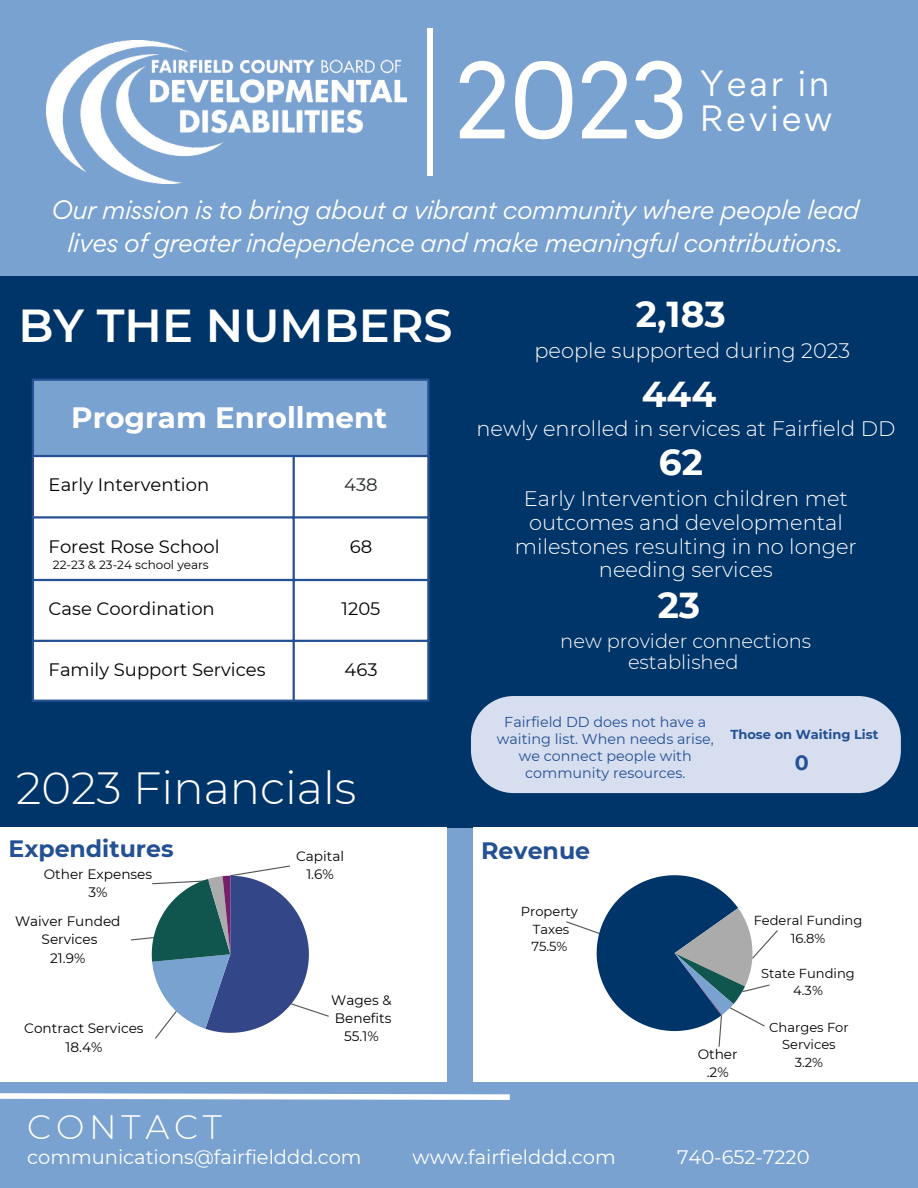
<style>
.page{position:relative;width:918px;height:1188px;background:#79a2d1}
.page>*{position:absolute;margin:0;border:0;box-sizing:border-box;transform-origin:0 0}
.t1{font:102.9px "Arvo";color:#fff}
.t2{font:600 46.2px "Montserrat";color:#fff}
.t3{font:300 45px "Montserrat";color:#fff}
.t4{font:700 36px "Montserrat";color:#fff}
.t5{font:300 33.9px "Montserrat";letter-spacing:.14em;color:#fff}
.t6{font:32.55px/34.8px "Gordita";letter-spacing:.085em;color:#fff}
.t7{font:700 29.4px "Montserrat";color:#fff}
.t8{font:italic 23.85px/32.7px "Gordita";letter-spacing:-.015em;color:#fff;text-align:center}
.t9{font:700 23.7px "Montserrat";color:#245094}
.t10{font:300 21px/23.7px "Montserrat";color:#fff;text-align:center}
.t11{font:700 20.7px "Montserrat";color:#245094}
.t12{font:19.5px "Montserrat";color:#fff}
.t13{font:300 19.5px/21.3px "Montserrat";color:#fff;text-align:center}
.t14{font:18px "Montserrat";color:#000}
.t15{font:18px "Montserrat";color:#222a26}
.t16{font:14.25px/17px "Montserrat";color:#245094;text-align:center}
.t17{font:13.65px "Montserrat";color:#000}
.t18{font:13.05px "Montserrat";color:#000}
.t19{font:700 13.05px "Montserrat";color:#245094}
.t20{font:12px "Montserrat";color:#000}
</style>
<div class="page">
<img style="left:47px;top:41px;width:360px;height:143px">
<svg style="left:0;top:1093px;width:510px;height:7px;background:#e4ecf5"></svg>
<div style="left:427px;top:29px;width:5px;height:147px;background:#fff"></div>
<div style="left:0;top:276px;width:918px;height:552px;background:#00356a"></div>
<div style="left:33px;top:379px;width:396px;height:77px;background:#79a2d1"></div>
<div style="left:34px;top:457px;width:393px;height:243px;background:#fff"></div>
<hr style="left:32px;top:381px;width:2px;height:74px;background:#245094">
<hr style="left:32px;top:519px;width:2px;height:181px;background:#245094">
<hr style="left:293px;top:457px;width:2px;height:243px;background:#245094">
<hr style="left:427px;top:381px;width:3px;height:319px;background:#245094">
<hr style="left:32px;top:379px;width:398px;height:2px;background:#245094">
<hr style="left:32px;top:455px;width:398px;height:2px;background:#245094">
<hr style="left:32px;top:516px;width:398px;height:3px;background:#245094">
<hr style="left:32px;top:579px;width:398px;height:2px;background:#245094">
<hr style="left:32px;top:640px;width:398px;height:2px;background:#245094">
<hr style="left:32px;top:700px;width:398px;height:2px;background:#245094">
<hr style="left:32px;top:457px;width:2px;height:59px;background:#334687">
<div style="left:0;top:827px;width:447px;height:255px;background:#fff"></div>
<svg style="left:130px;top:865px;width:199px;height:174px"></svg>
<div style="left:473px;top:827px;width:445px;height:255px;background:#fff"></div>
<svg style="left:566px;top:875px;width:171px;height:157px;fill:#00356a"></svg>
<div style="left:471px;top:696px;width:430px;height:97px;background:#d6deef;border-radius:43px"></div>
<svg style="left:675px;top:906px;width:103px;height:141px"></svg>
<h1 class="t1" style="left:455px;top:40px;width:235px">2023</h1>
<p class="t6" style="left:700px;top:66px;width:134px">Year in<br>Review</p>
<h6 class="t8" style="left:51px;top:193px;width:809px">Our mission is to bring about a vibrant community where people lead lives of greater independence and make meaningful contributions.</h6>
<p class="t2" style="left:18px;top:297px;width:436px">BY THE NUMBERS</p>
<p class="t7" style="left:71px;top:399px;width:318px">Program Enrollment</p>
<p class="t14" style="left:49px;top:473px;width:162px">Early Intervention</p>
<p class="t15" style="left:344px;top:473px;width:35px">438</p>
<p class="t14" style="left:49px;top:536px;width:173px">Forest Rose School</p>
<p class="t14" style="left:350px;top:536px;width:24px">68</p>
<p class="t20" style="left:53px;top:557px;width:157px">22-23 &amp; 23-24 school years</p>
<p class="t14" style="left:49px;top:597px;width:168px">Case Coordination</p>
<p class="t14" style="left:342px;top:597px;width:40px">1205</p>
<p class="t14" style="left:49px;top:658px;width:218px">Family Support Services</p>
<p class="t14" style="left:345px;top:658px;width:35px">463</p>
<p class="t3" style="left:16px;top:760px;width:342px">2023 Financials</p>
<p class="t9" style="left:9px;top:834px;width:167px">Expenditures</p>
<h4 class="t17" style="left:44px;top:865px;width:110px">Other Expenses</h4>
<p class="t17" style="left:88px;top:884px;width:21px">3%</p>
<p class="t17" style="left:15px;top:912px;width:107px">Waiver Funded</p>
<p class="t17" style="left:42px;top:931px;width:57px">Services</p>
<p class="t17" style="left:50px;top:949px;width:37px">21.9%</p>
<p class="t17" style="left:24px;top:1020px;width:121px">Contract Services</p>
<p class="t17" style="left:65px;top:1039px;width:38px">18.4%</p>
<p class="t17" style="left:296px;top:848px;width:50px">Capital</p>
<p class="t17" style="left:306px;top:866px;width:29px">1.6%</p>
<p class="t17" style="left:331px;top:991px;width:62px">Wages &amp;</p>
<p class="t17" style="left:335px;top:1010px;width:58px">Benefits</p>
<p class="t17" style="left:344px;top:1028px;width:36px">55.1%</p>
<p class="t4" style="left:636px;top:292px;width:91px">2,183</p>
<h3 class="t10" style="left:535px;top:339px;width:317px">people supported during 2023</h3>
<p class="t4" style="left:642px;top:372px;width:76px">444</p>
<p class="t10" style="left:477px;top:417px;width:420px">newly enrolled in services at Fairfield DD</p>
<p class="t4" style="left:659px;top:441px;width:46px">62</p>
<h5 class="t10" style="left:515px;top:487px;width:343px">Early Intervention children met outcomes and developmental milestones resulting in no longer needing services</h5>
<p class="t4" style="left:658px;top:583px;width:44px">23</p>
<p class="t13" style="left:560px;top:630px;width:252px">new provider connections established</p>
<p class="t16" style="left:497px;top:713px;width:218px">Fairfield DD does not have a waiting list. When needs arise, we connect people with community resources.</p>
<p class="t19" style="left:730px;top:726px;width:150px">Those on Waiting List</p>
<p class="t11" style="left:795px;top:750px;width:16px">0</p>
<p class="t9" style="left:481px;top:836px;width:111px">Revenue</p>
<p class="t18" style="left:521px;top:904px;width:59px">Property</p>
<p class="t18" style="left:533px;top:921px;width:38px">Taxes</p>
<p class="t18" style="left:531px;top:939px;width:38px">75.5%</p>
<p class="t17" style="left:698px;top:1046px;width:42px">Other</p>
<p class="t17" style="left:707px;top:1064px;width:23px">.2%</p>
<p class="t18" style="left:754px;top:912px;width:110px">Federal Funding</p>
<p class="t18" style="left:791px;top:930px;width:36px">16.8%</p>
<p class="t18" style="left:761px;top:965px;width:95px">State Funding</p>
<p class="t18" style="left:793px;top:983px;width:31px">4.3%</p>
<p class="t18" style="left:769px;top:1019px;width:81px">Charges For</p>
<p class="t18" style="left:782px;top:1037px;width:55px">Services</p>
<p class="t18" style="left:795px;top:1054px;width:30px">3.2%</p>
<h5 class="t5" style="left:27px;top:1106px;width:196px">CONTACT</h5>
<h2 class="t12" style="left:27px;top:1146px;width:336px">communications@fairfielddd.com</h2>
<h2 class="t12" style="left:413px;top:1146px;width:205px">www.fairfielddd.com</h2>
<h2 class="t12" style="left:677px;top:1146px;width:134px">740-652-7220</h2>
</div>
